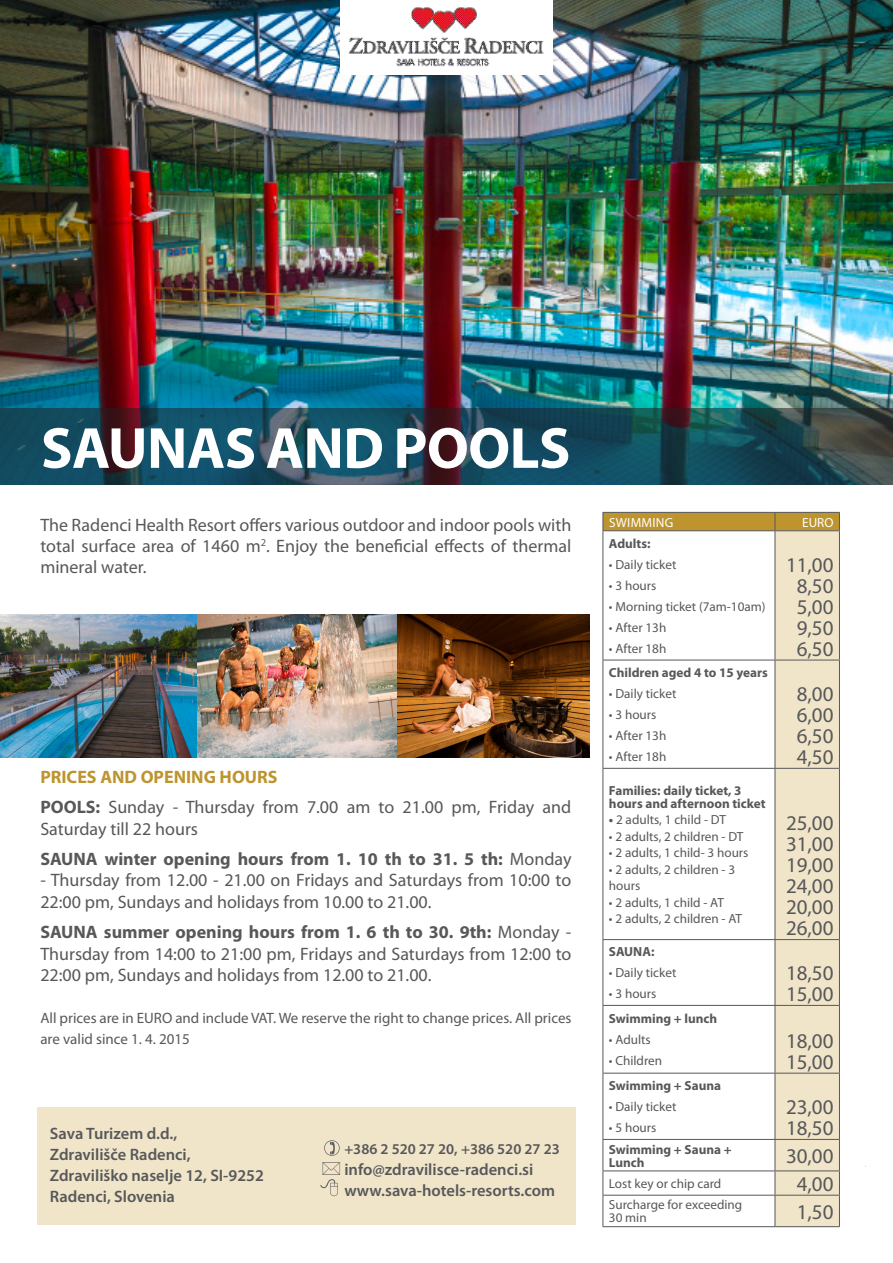
<style>
.page{position:relative;width:893px;height:1263px;background:#fff}
.page>*{position:absolute;margin:0;border:0;box-sizing:border-box;transform-origin:0 0}
.t1{font:700 58.5px "Myriad Pro";letter-spacing:-.01em;color:#fff}
.t2{font:21px/21px "Myriad Pro";color:#57585a}
.t3{font:18px/21.6px "Myriad Pro";color:#57585a;text-align:justify}
.t4{font:700 18px/30.2px "Myriad Pro";color:#57585a}
.t5{font:600 16.5px/21px "Myriad Pro";color:#57585a}
.t6{font:15px/21px "Myriad Pro";color:#57585a}
.t7{font:600 15px "Myriad Pro";color:#57585a}
.t8{font:13.2px/16.5px "Myriad Pro";color:#57585a}
.t9{font:700 13.2px/13px "Myriad Pro";color:#57585a}
.t10{font:13.2px "Myriad Pro";letter-spacing:.02em;color:#fff}
.s1{font-weight:700;color:#bd942e}
.s2{font-weight:700}
.s3{font-weight:400}
</style>
<div class="page">
<img style="left:0;top:0;width:893px;height:408px">
<svg style="left:603px;top:512px;width:237px;height:714px"></svg>
<hr style="left:603px;top:1195px;width:172px;height:1px;background:#57585a">
<hr style="left:603px;top:1195px;width:1px;height:31px;background:#57585a">
<hr style="left:775px;top:1195px;width:65px;height:1px;background:#57585a">
<hr style="left:775px;top:1195px;width:1px;height:31px;background:#57585a">
<hr style="left:839px;top:1195px;width:1px;height:31px;background:#57585a">
<hr style="left:603px;top:1226px;width:172px;height:1px;background:#57585a">
<hr style="left:775px;top:1226px;width:65px;height:1px;background:#57585a">
<img style="left:340px;top:0;width:213px;height:75px">
<svg style="left:0;top:408px;width:893px;height:77px;background:#1e4757"></svg>
<div style="left:37px;top:1107px;width:538px;height:117px;background:#f0e4c9"></div>
<svg style="left:324px;top:1140px;width:16px;height:16px"></svg>
<img style="left:0;top:614px;width:590px;height:143px">
<svg style="left:320px;top:1179px;width:18px;height:17px"></svg>
<h1 class="t1" style="left:41px;top:410px;width:531px">SAUNAS AND POOLS</h1>
<p class="t3" style="left:40px;top:514px;width:532px;line-height:21px">The Radenci Health Resort offers various outdoor and indoor pools with total surface area of 1460 m<sup>2</sup>. Enjoy the beneficial effects of thermal mineral water.</p>
<p class="t3" style="left:40px;top:761px;width:532px;line-height:30.2px"><span class="s1">PRICES AND OPENING HOURS<br></span><span class="s2">POOLS:</span> Sunday - Thursday from 7.00 am to 21.00 pm, Friday and</p>
<p class="t4" style="left:40px;top:813px;width:533px"><span class="s3">Saturday till 22 hours<br></span>SAUNA winter opening hours from 1. 10 th to 31. 5 th: <span class="s3">Monday</span></p>
<p class="t3" style="left:40px;top:869px;width:532px">- Thursday from 12.00 - 21.00 on Fridays and Saturdays from 10:00 to<br>22:00 pm, Sundays and holidays from 10.00 to 21.00.</p>
<p class="t3" style="left:40px;top:921px;width:533px"><span class="s2">SAUNA summer opening hours from 1. 6 th to 30. 9th:</span> Monday - Thursday from 14:00 to 21:00 pm, Fridays and Saturdays from 12:00 to 22:00 pm, Sundays and holidays from 12.00 to 21.00.</p>
<p class="t6" style="left:40px;top:1007px;width:533px">All prices are in EURO and include VAT. We reserve the right to change prices. All prices are valid since 1. 4. 2015</p>
<p class="t5" style="left:50px;top:1123px;width:215px">Sava Turizem d.d.,<br>Zdravilišče Radenci,<br>Zdraviliško naselje 12, SI-9252<br>Radenci, Slovenia</p>
<p class="t7" style="left:344px;top:1139px;width:217px">+386 2 520 27 20, +386 520 27 23</p>
<p class="t5" style="left:344px;top:1158px;width:212px">info@zdravilisce-radenci.si www.sava-hotels-resorts.com</p>
<p class="t10" style="left:609px;top:514px;width:66px">SWIMMING</p>
<p class="t10" style="left:802px;top:514px;width:33px">EURO</p>
<p class="t9" style="left:609px;top:536px;width:43px">Adults:</p>
<p class="t8" style="left:609px;top:556px;width:69px">• Daily ticket</p>
<p class="t8" style="left:609px;top:577px;width:49px">• 3 hours</p>
<p class="t8" style="left:609px;top:598px;width:158px">• Morning ticket (7am-10am)</p>
<p class="t8" style="left:609px;top:619px;width:59px">• After 13h</p>
<p class="t8" style="left:609px;top:640px;width:59px">• After 18h</p>
<p class="t2" style="left:786px;top:554px;width:49px;text-align:center">11,00<br>8,50<br>5,00<br>9,50<br>6,50</p>
<p class="t9" style="left:609px;top:666px;width:160px">Children aged 4 to 15 years</p>
<p class="t8" style="left:609px;top:685px;width:69px">• Daily ticket</p>
<p class="t8" style="left:609px;top:706px;width:49px">• 3 hours</p>
<p class="t8" style="left:609px;top:727px;width:59px">• After 13h</p>
<p class="t8" style="left:609px;top:748px;width:59px">• After 18h</p>
<p class="t9" style="left:609px;top:783px;width:158px">Families: daily ticket, 3 hours and afternoon ticket</p>
<p class="t8" style="left:609px;top:811px;width:119px"><span class="s2">•</span> 2 adults, 1 child - DT</p>
<p class="t8" style="left:609px;top:828px;width:136px">• 2 adults, 2 children - DT</p>
<p class="t8" style="left:609px;top:844px;width:141px">• 2 adults, 1 child- 3 hours</p>
<p class="t8" style="left:609px;top:861px;width:128px">• 2 adults, 2 children - 3 hours</p>
<p class="t8" style="left:609px;top:894px;width:116px">• 2 adults, 1 child - AT</p>
<p class="t8" style="left:609px;top:910px;width:135px">• 2 adults, 2 children - AT</p>
<p class="t9" style="left:609px;top:945px;width:47px">SAUNA:</p>
<p class="t8" style="left:609px;top:964px;width:69px">• Daily ticket</p>
<p class="t8" style="left:609px;top:985px;width:49px">• 3 hours</p>
<p class="t9" style="left:609px;top:1012px;width:110px">Swimming + lunch</p>
<p class="t8" style="left:609px;top:1031px;width:43px">• Adults</p>
<p class="t8" style="left:609px;top:1052px;width:55px">• Children</p>
<p class="t9" style="left:609px;top:1079px;width:114px">Swimming + Sauna</p>
<p class="t8" style="left:609px;top:1098px;width:69px">• Daily ticket</p>
<p class="t8" style="left:609px;top:1119px;width:49px">• 5 hours</p>
<p class="t2" style="left:797px;top:683px;width:38px;text-align:justify">8,00<br>6,00<br>6,50<br>4,50</p>
<p class="t2" style="left:786px;top:812px;width:49px;text-align:justify">25,00<br>31,00<br>19,00<br>24,00<br>20,00<br>26,00</p>
<p class="t2" style="left:786px;top:962px;width:49px">18,50<br>15,00</p>
<p class="t2" style="left:786px;top:1030px;width:49px">18,00<br>15,00</p>
<p class="t2" style="left:786px;top:1096px;width:49px">23,00<br>18,50</p>
<p class="t9" style="left:609px;top:1142px;width:124px">Swimming + Sauna +<br>Lunch</p>
<p class="t2" style="left:786px;top:1145px;width:49px">30,00</p>
<p class="t8" style="left:609px;top:1175px;width:114px">Lost key or chip card</p>
<p class="t2" style="left:797px;top:1173px;width:38px">4,00</p>
<p class="t8" style="left:609px;top:1198px;width:135px;line-height:13px">Surcharge for exceeding<br>30 min</p>
<p class="t2" style="left:797px;top:1201px;width:38px">1,50</p>
</div>
